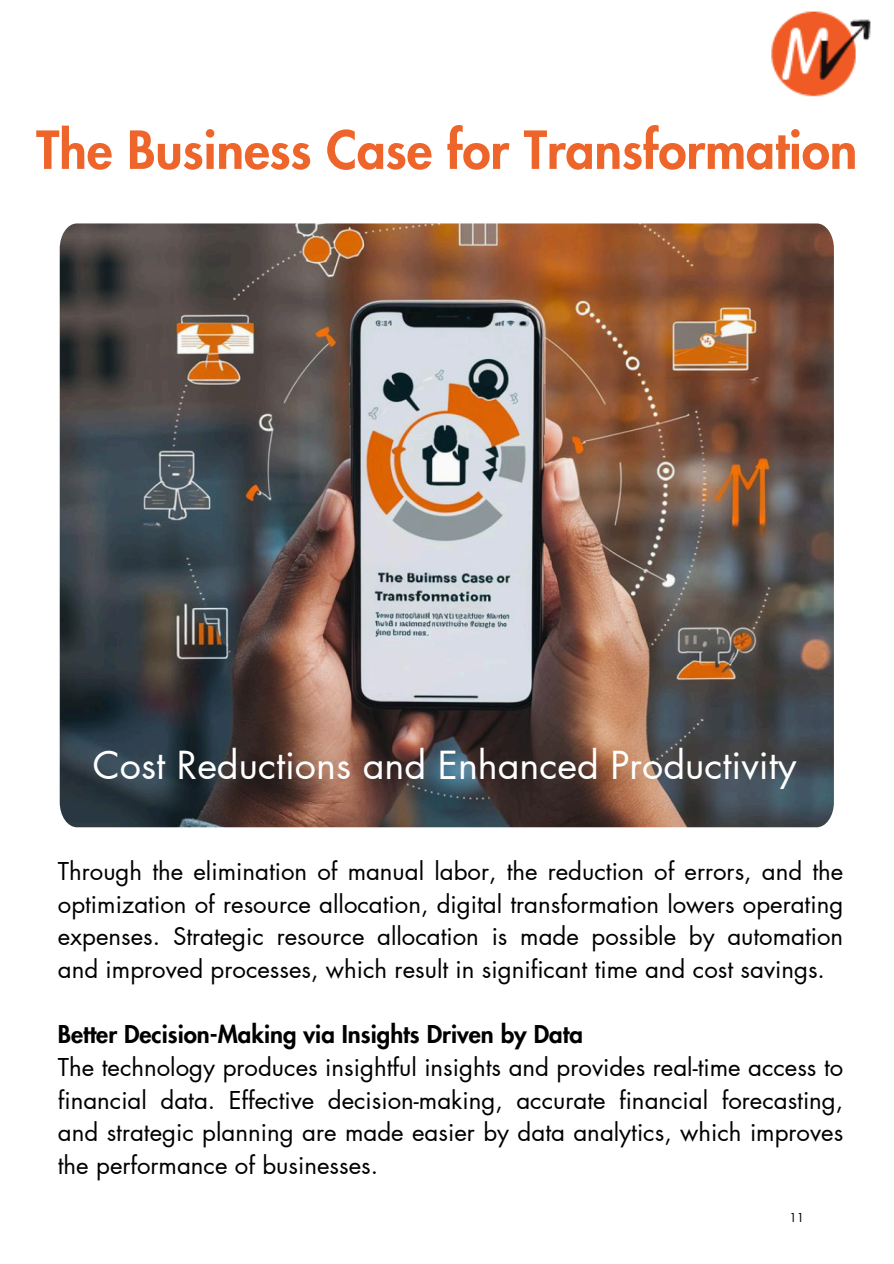
<style>
.page{position:relative;width:894px;height:1264px;background:#fff}
.page>*{position:absolute;margin:0;border:0;box-sizing:border-box;transform-origin:0 0}
.t1{font:800 51px "Futura LT Pro";color:#ed652b}
.t2{font:37.65px "Futura LT Pro";color:#fff}
.t3{font:24px/32.7px "Futura LT Pro";color:#000;text-align:justify}
.t4{font:800 24px "Futura LT Pro";color:#000}
.t5{font:12px "Futura LT Pro";color:#000}
</style>
<div class="page">
<img style="left:60px;top:223px;width:773px;height:604px">
<img style="left:771px;top:11px;width:98px;height:86px">
<h2 class="t1" style="left:36px;top:127px;width:822px">The Business Case for Transformation</h2>
<p class="t2" style="left:93px;top:748px;width:705px">Cost Reductions and Enhanced Productivity</p>
<p class="t3" style="left:58px;top:855px;width:786px">Through the elimination of manual labor, the reduction of errors, and the optimization of resource allocation, digital transformation lowers operating expenses. Strategic resource allocation is made possible by automation and improved processes, which result in significant time and cost savings.</p>
<p class="t4" style="left:58px;top:1023px;width:526px">Better Decision-Making via Insights Driven by Data</p>
<p class="t3" style="left:58px;top:1051px;width:786px">The technology produces insightful insights and provides real-time access to financial data. Effective decision-making, accurate financial forecasting, and strategic planning are made easier by data analytics, which improves the performance of businesses.</p>
<h1 class="t5" style="left:789px;top:1211px;width:16px">11</h1>
</div>
